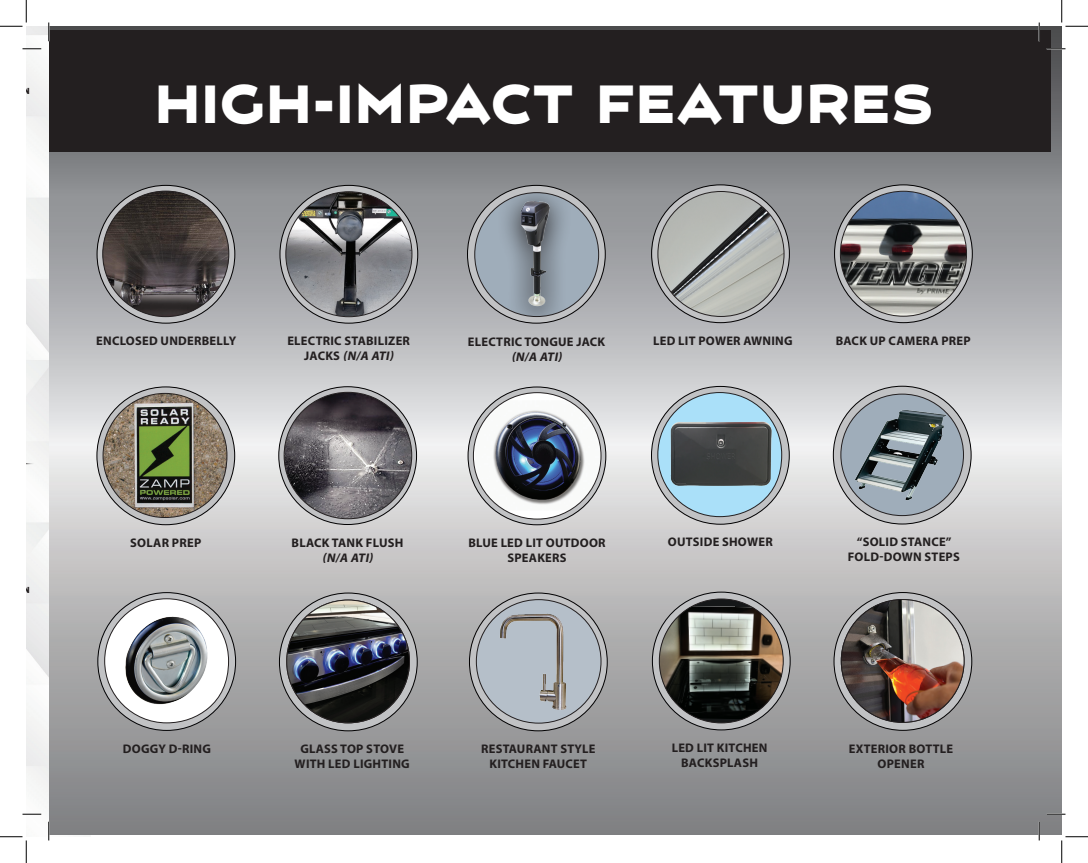
<style>
.page{position:relative;width:1088px;height:863px;background:#fff}
.page>*{position:absolute;margin:0;border:0;box-sizing:border-box;transform-origin:0 0}
.t1{font:50px "Vortice Concept";letter-spacing:.025em;color:#fff;scale:.8 1}
.t2{font:700 12.5px/15px "Myriad Pro";letter-spacing:.02em;color:#231f20;text-align:center}
.t3{font:italic 700 12.5px "Myriad Pro";color:#231f20}
.s1{font-style:italic}
</style>
<div class="page">
<img style="left:49px;top:26px;width:1012px;height:808px">
<svg style="left:98px;top:592px;width:137px;height:138px"></svg>
<svg style="left:280px;top:185px;width:138px;height:138px"></svg>
<img style="left:286px;top:192px;width:126px;height:125px">
<svg style="left:467px;top:185px;width:138px;height:138px;background:#a0a1a3"></svg>
<svg style="left:97px;top:387px;width:138px;height:137px"></svg>
<svg style="left:468px;top:387px;width:138px;height:137px"></svg>
<svg style="left:473px;top:392px;width:128px;height:127px"></svg>
<img style="left:475px;top:400px;width:126px;height:110px">
<svg style="left:97px;top:185px;width:138px;height:138px;background:#9e9ea0"></svg>
<svg style="left:469px;top:593px;width:138px;height:137px;background:#ababad"></svg>
<div style="left:476px;top:599px;width:125px;height:124px;background:#b5bfc9;border-radius:50%"></div>
<img style="left:494px;top:608px;width:79px;height:106px">
<svg style="left:279px;top:386px;width:137px;height:138px"></svg>
<img style="left:284px;top:392px;width:128px;height:126px">
<svg style="left:279px;top:593px;width:138px;height:137px;background:#a9a9a9"></svg>
<img style="left:287px;top:604px;width:122px;height:118px">
<svg style="left:652px;top:592px;width:138px;height:137px;background:#a5a6a8"></svg>
<div style="left:659px;top:599px;width:124px;height:123px;background:#151718;border-radius:50%"></div>
<img style="left:659px;top:606px;width:124px;height:113px">
<svg style="left:834px;top:185px;width:138px;height:137px"></svg>
<img style="left:840px;top:191px;width:126px;height:125px">
<svg style="left:651px;top:386px;width:138px;height:138px"></svg>
<svg style="left:657px;top:392px;width:125px;height:125px;background:#82969f"></svg>
<svg style="left:651px;top:185px;width:138px;height:137px"></svg>
<svg style="left:833px;top:386px;width:138px;height:138px;background:#a6a7a9"></svg>
<svg style="left:834px;top:592px;width:137px;height:138px;background:#aaaaac"></svg>
<img style="left:841px;top:599px;width:123px;height:123px;border-radius:61px">
<img style="left:103px;top:191px;width:126px;height:125px;border-radius:63px">
<img style="left:658px;top:191px;width:126px;height:125px">
<img style="left:102px;top:392px;width:125px;height:126px">
<div style="left:475px;top:193px;width:123px;height:123px;background:#9fadba;border-radius:50%"></div>
<div style="left:496px;top:193px;width:77px;height:123px;background:#231f20;opacity:.9"></div>
<img style="left:489px;top:196px;width:94px;height:115px">
<div style="left:840px;top:394px;width:123px;height:121px;background:#9fadba;border-radius:50%"></div>
<img style="left:847px;top:404px;width:106px;height:102px">
<svg style="left:104px;top:598px;width:125px;height:125px"></svg>
<div style="left:49px;top:30px;width:1002px;height:122px;background:#231f20"></div>
<svg style="left:22px;top:48px;width:19px;height:2px"></svg>
<svg style="left:1046px;top:48px;width:19px;height:2px"></svg>
<svg style="left:22px;top:813px;width:19px;height:2px"></svg>
<svg style="left:1046px;top:813px;width:19px;height:2px"></svg>
<svg style="left:48px;top:22px;width:2px;height:19px"></svg>
<svg style="left:48px;top:821px;width:2px;height:19px"></svg>
<svg style="left:1038px;top:22px;width:2px;height:19px"></svg>
<svg style="left:1038px;top:821px;width:2px;height:19px"></svg>
<svg style="left:0;top:0;width:27px;height:27px"></svg>
<svg style="left:0;top:836px;width:27px;height:26px"></svg>
<svg style="left:1061px;top:0;width:27px;height:27px"></svg>
<svg style="left:1061px;top:836px;width:27px;height:26px"></svg>
<h1 class="t1" style="left:155px;top:80px;width:974px">HIGH-IMPACT FEATURES</h1>
<p class="t2" style="left:96px;top:333px;width:141px">ENCLOSED UNDERBELLY</p>
<p class="t2" style="left:287px;top:333px;width:124px">ELECTRIC STABILIZER<br>J A C K S <span class="s1">(N/A ATI)</span></p>
<p class="t2" style="left:468px;top:333px;width:139px">ELECTRIC TONGUE JACK</p>
<p class="t3" style="left:511px;top:348px;width:55px">(N/A ATI)</p>
<p class="t2" style="left:653px;top:332px;width:141px">LED LIT POWER AWNING</p>
<p class="t2" style="left:835px;top:332px;width:136px">BACK UP CAMERA PREP</p>
<p class="t2" style="left:130px;top:534px;width:72px">SOLAR PREP</p>
<p class="t2" style="left:468px;top:534px;width:139px">BLUE LED LIT OUTDOOR<br>SPEAKERS</p>
<p class="t2" style="left:292px;top:534px;width:113px">BLACK TANK FLUSH</p>
<p class="t3" style="left:322px;top:549px;width:55px">(N/A ATI)</p>
<p class="t2" style="left:668px;top:534px;width:106px">OUTSIDE SHOWER</p>
<p class="t2" style="left:847px;top:534px;width:114px">“SOLID STANCE”<br>FOLD-DOWN STEPS</p>
<p class="t2" style="left:123px;top:740px;width:90px">DOGGY D-RING</p>
<p class="t2" style="left:295px;top:741px;width:117px">GLASS TOP STOVE<br>WITH LED LIGHTING</p>
<p class="t2" style="left:671px;top:739px;width:97px">LED LIT KITCHEN<br>BACKSPLASH</p>
<p class="t2" style="left:481px;top:740px;width:116px">RESTAURANT STYLE<br>KITCHEN FAUCET</p>
<p class="t2" style="left:848px;top:740px;width:106px">EXTERIOR BOTTLE<br>OPENER</p>
</div>
